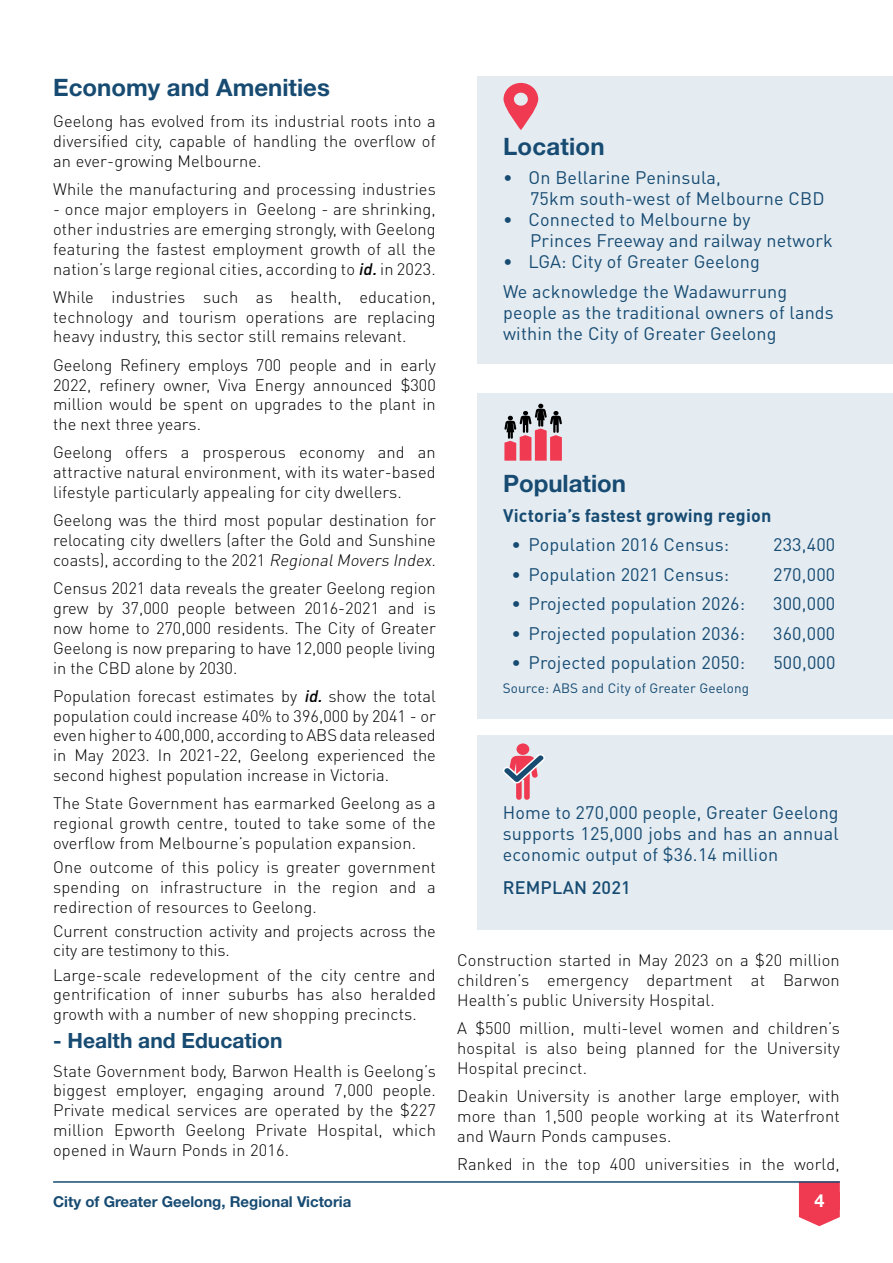
<style>
.page{position:relative;width:893px;height:1263px;background:#fff}
.page>*{position:absolute;margin:0;border:0;box-sizing:border-box;transform-origin:0 0}
.t1{font:700 24px "Helvetica Neue";color:#174b72}
.t2{font:700 21px "Helvetica Neue";color:#174b72}
.t3{font:18px/21px "DIN Pro";letter-spacing:.01em;color:#174b72}
.t4{font:700 18px "DIN Pro";letter-spacing:.01em;color:#174b72}
.t5{font:500 18px "DIN Pro";letter-spacing:.01em;color:#174b72}
.t6{font:700 18px "Helvetica Neue";color:#fff}
.t7{font:300 16.5px/19.8px "DIN Pro";letter-spacing:.01em;color:#000;text-align:justify}
.t8{font:300 16.5px/19.8px "DIN Pro";letter-spacing:-.01em;color:#000}
.t9{font:700 15px "Helvetica Neue";color:#174b72}
.t10{font:13.5px "DIN Pro";letter-spacing:.01em;color:#174b72}
.s1{font-weight:500;font-style:italic}
.s2{font-style:italic}
</style>
<div class="page">
<svg style="left:799px;top:1183px;width:41px;height:43px"></svg>
<div style="left:799px;top:1192px;width:41px;height:18px;background:#ef3a52"></div>
<hr style="left:53px;top:1181px;width:787px;height:2px;background:#174b72">
<div style="left:477px;top:77px;width:416px;height:287px;background:#e4ecf2"></div>
<svg style="left:503px;top:83px;width:35px;height:47px"></svg>
<div style="left:477px;top:394px;width:416px;height:325px;background:#e4ecf2"></div>
<svg style="left:504px;top:404px;width:58px;height:57px"></svg>
<div style="left:477px;top:735px;width:416px;height:194px;background:#e4ecf2"></div>
<svg style="left:503px;top:743px;width:42px;height:57px"></svg>
<h1 class="t1" style="left:53px;top:73px;width:278px">Economy and Amenities</h1>
<p class="t7" style="left:53px;top:111px;width:384px">Geelong has evolved from its industrial roots into a diversified city, capable of handling the overflow of an ever-growing Melbourne.</p>
<p class="t7" style="left:53px;top:179px;width:384px">While the manufacturing and processing industries</p>
<p class="t7" style="left:53px;top:199px;width:384px">- once major employers in Geelong - are shrinking, other industries are emerging strongly, with Geelong featuring the fastest employment growth of all the nation’s large regional cities, according to <span class="s1">id.</span>in 2023.</p>
<p class="t7" style="left:53px;top:286px;width:384px">While industries such as health, education, technology and tourism operations are replacing heavy industry, this sector still remains relevant.</p>
<p class="t7" style="left:53px;top:354px;width:384px">Geelong Refinery employs 700 people and in early 2022, refinery owner, Viva Energy announced $300 million would be spent on upgrades to the plant in the next three years.</p>
<p class="t7" style="left:53px;top:442px;width:384px">Geelong offers a prosperous economy and an attractive natural environment, with its water-based lifestyle particularly appealing for city dwellers.</p>
<p class="t7" style="left:53px;top:510px;width:388px;text-align:left">Geelong was the third most popular destination for relocating city dwellers (after the Gold and Sunshine coasts), according to the 2021 <span class="s2">RegionalMovers Index.</span></p>
<p class="t7" style="left:53px;top:578px;width:384px">Census 2021 data reveals the greater Geelong region grew by 37,000 people between 2016-2021 and is now home to 270,000 residents. The City of Greater Geelong is now preparing to have 12,000 people living in the CBD alone by 2030.</p>
<p class="t7" style="left:53px;top:685px;width:384px">Population forecast estimates by <span class="s1">id.</span> show the total population could increase 40% to 396,000 by 2041 - or even higher to 400,000, according to ABS data released in May 2023. In 2021-22, Geelong experienced the second highest population increase in Victoria.</p>
<p class="t7" style="left:53px;top:793px;width:384px">The State Government has earmarked Geelong as a regional growth centre, touted to take some of the overflow from Melbourne’s population expansion.</p>
<p class="t7" style="left:53px;top:856px;width:384px">One outcome of this policy is greater government spending on infrastructure in the region and a redirection of resources to Geelong.</p>
<p class="t8" style="left:53px;top:920px;width:384px">Current construction activity and projects across the city are testimony to this.</p>
<p class="t7" style="left:53px;top:964px;width:384px">Large-scale redevelopment of the city centre and gentrification of inner suburbs has also heralded growth with a number of new shopping precincts.</p>
<p class="t2" style="left:53px;top:1028px;width:231px">- Health and Education</p>
<p class="t7" style="left:53px;top:1060px;width:384px">State Government body, Barwon Health is Geelong’s biggest employer, engaging around 7,000 people.<br>Private medical services are operated by the $227 million Epworth Geelong Private Hospital, which opened in Waurn Ponds in 2016.</p>
<h1 class="t1" style="left:503px;top:131px;width:103px">Location</h1>
<p class="t3" style="left:530px;top:166px;width:296px;text-indent:-27px">• On Bellarine Peninsula,<br>75km south-west of Melbourne CBD</p>
<p class="t3" style="left:530px;top:208px;width:304px;text-indent:-27px">• Connected to Melbourne by<br>Princes Freeway and railway network</p>
<p class="t3" style="left:503px;top:246px;width:286px;line-height:29.5px">• LGA: City of Greater Geelong<br>We acknowledge the Wadawurrung</p>
<p class="t3" style="left:503px;top:301px;width:332px">people as the traditional owners of lands within the City of Greater Geelong</p>
<h1 class="t1" style="left:503px;top:469px;width:125px">Population</h1>
<p class="t4" style="left:503px;top:503px;width:270px">Victoria’s fastest growing region</p>
<p class="t3" style="left:512px;top:534px;width:219px">• Population 2016 Census:</p>
<p class="t3" style="left:773px;top:534px;width:64px">233,400</p>
<p class="t3" style="left:512px;top:563px;width:219px">• Population 2021 Census:</p>
<p class="t3" style="left:773px;top:563px;width:64px">270,000</p>
<p class="t3" style="left:512px;top:593px;width:235px">• Projected population 2026:</p>
<p class="t3" style="left:773px;top:593px;width:64px">300,000</p>
<p class="t3" style="left:512px;top:622px;width:235px">• Projected population 2036:</p>
<p class="t3" style="left:773px;top:622px;width:64px">360,000</p>
<p class="t3" style="left:512px;top:652px;width:235px">• Projected population 2050:</p>
<p class="t3" style="left:773px;top:652px;width:64px">500,000</p>
<p class="t10" style="left:503px;top:679px;width:248px">Source: ABS and City of Greater Geelong</p>
<p class="t3" style="left:503px;top:801px;width:337px;text-align:justify">Home to 270,000 people, Greater Geelong supports 125,000 jobs and has an annual economic output of $36.14 million</p>
<p class="t5" style="left:503px;top:875px;width:129px">REMPLAN 2021</p>
<p class="t7" style="left:457px;top:950px;width:384px">Construction started in May 2023 on a $20 million children’s emergency department at Barwon Health’s public University Hospital.</p>
<p class="t7" style="left:457px;top:1018px;width:384px">A $500 million, multi-level women and children’s hospital is also being planned for the University Hospital precinct.</p>
<p class="t7" style="left:457px;top:1086px;width:384px">Deakin University is another large employer, with more than 1,500 people working at its Waterfront and Waurn Ponds campuses.</p>
<p class="t7" style="left:457px;top:1153px;width:384px">Ranked in the top 400 universities in the world,</p>
<p class="t9" style="left:53px;top:1193px;width:300px">City of Greater Geelong, Regional Victoria</p>
<p class="t6" style="left:814px;top:1189px;width:12px">4</p>
</div>
